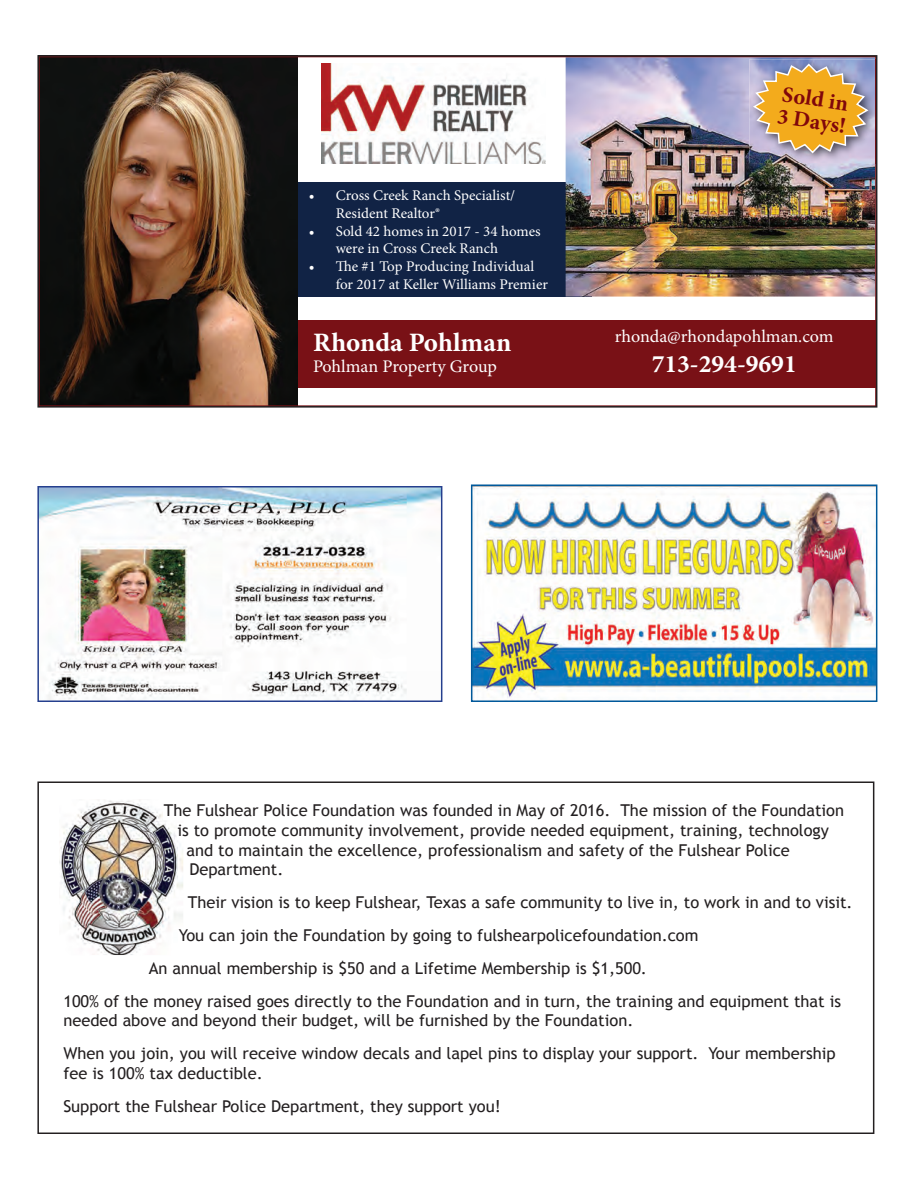
<style>
.page{position:relative;width:918px;height:1188px;background:#fff}
.page>*{position:absolute;margin:0;border:0;box-sizing:border-box;transform-origin:0 0}
.t1{font:700 26.55px "Minion Pro";color:#fff}
.t2{font:700 25.05px "Minion Pro";color:#fff}
.t3{font:700 22.2px/22.2px "Minion Pro";color:#80070b}
.t4{font:17.7px "Minion Pro";color:#fff}
.t5{font:16.35px/33px "Trebuchet MS";color:#231f20}
.t6{font:14.7px/17.7px "Minion Pro";color:#fff}
</style>
<div class="page">
<img style="left:59px;top:800px;width:124px;height:155px">
<img style="left:164px;top:804px;width:19px;height:16px">
<img style="left:178px;top:824px;width:5px;height:15px">
<img style="left:179px;top:929px;width:4px;height:15px">
<img style="left:40px;top:58px;width:834px;height:347px">
<img style="left:749px;top:59px;width:125px;height:104px">
<svg style="left:752px;top:62px;width:118px;height:93px"></svg>
<div style="left:37px;top:55px;width:840px;height:353px;border:2px solid #231f20"></div>
<img style="left:474px;top:487px;width:400px;height:211px">
<div style="left:471px;top:484px;width:406px;height:218px;border:2px solid #00599b"></div>
<img style="left:40px;top:489px;width:399px;height:210px">
<div style="left:37px;top:486px;width:405px;height:216px;border:2px solid #253f8e"></div>
<p class="t6" style="left:336px;top:188px;width:181px;text-indent:-27px">• Cross Creek Ranch Specialist/<br>Resident Realtor®</p>
<p class="t6" style="left:336px;top:223px;width:207px;text-indent:-27px">• Sold 42 homes in 2017 - 34 homes were in Cross Creek Ranch</p>
<p class="t6" style="left:336px;top:259px;width:214px;text-indent:-27px">• The #1 Top Producing Individual for 2017 at Keller Williams Premier</p>
<h1 class="t1" style="left:313px;top:326px;width:200px">Rhonda Pohlman</h1>
<p class="t4" style="left:313px;top:359px;width:185px">Pohlman Property Group</p>
<h3 class="t3" style="left:783px;top:82px;width:70px;rotate:9deg">Sold in<br>3 Days!</h3>
<p class="t4" style="left:615px;top:329px;width:220px">rhonda@rhondapohlman.com</p>
<h2 class="t2" style="left:652px;top:349px;width:147px">713-294-9691</h2>
<p class="t5" style="left:164px;top:794px;width:682px">The Fulshear Police Foundation was founded in May of 2016. The mission of the Foundation</p>
<p class="t5" style="left:177px;top:814px;width:653px">is to promote community involvement, provide needed equipment, training, technology</p>
<p class="t5" style="left:186px;top:833px;width:605px">and to maintain the excellence, professionalism and safety of the Fulshear Police</p>
<p class="t5" style="left:189px;top:853px;width:96px">Department.</p>
<p class="t5" style="left:188px;top:886px;width:666px">Their vision is to keep Fulshear, Texas a safe community to live in, to work in and to visit.</p>
<p class="t5" style="left:179px;top:919px;width:521px">You can join the Foundation by going to fulshearpolicefoundation.com</p>
<p class="t5" style="left:149px;top:952px;width:500px">An annual membership is $50 and a Lifetime Membership is $1,500.</p>
<p class="t5" style="left:63px;top:984px;width:779px">100% of the money raised goes directly to the Foundation and in turn, the training and equipment that is</p>
<p class="t5" style="left:63px;top:1004px;width:774px">needed above and beyond their budget, will be furnished by the Foundation.<br>When you join, you will receive window decals and lapel pins to display your support. Your membership</p>
<p class="t5" style="left:63px;top:1057px;width:439px">fee is 100% tax deductible.<br>Support the Fulshear Police Department, they support you!</p>
</div>
